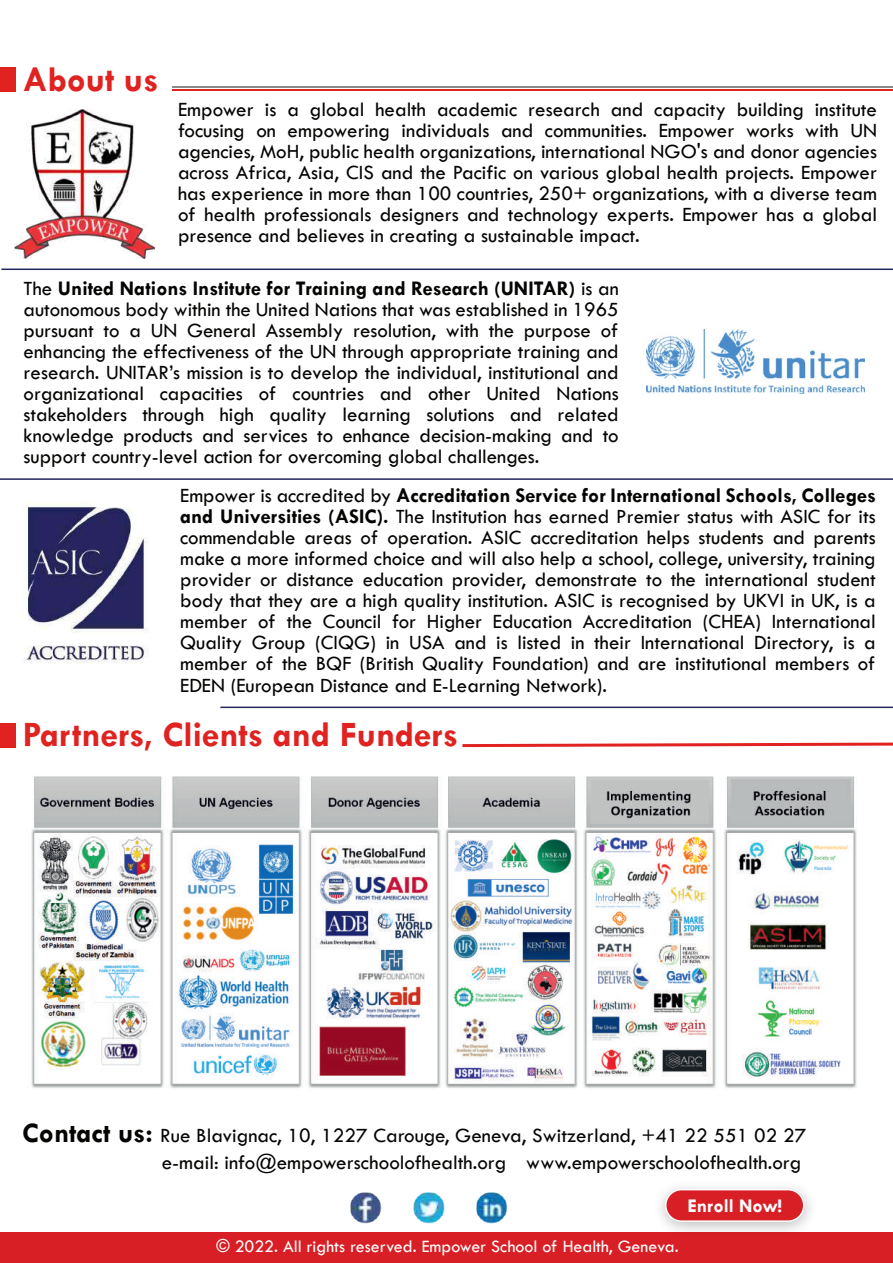
<style>
.page{position:relative;width:893px;height:1263px;background:#fff}
.page>*{position:absolute;margin:0;border:0;box-sizing:border-box;transform-origin:0 0}
.t1{font:700 36px "Tw Cen";color:#e02221}
.t2{font:21px/21px "Tw Cen";color:#040503;text-align:justify}
.t3{font:21px/21px "Tw Cen";color:#040503;text-align:justify}
.t4{font:21px/27px "Tw Cen";color:#050504;text-align:right}
.t5{font:700 19.5px "Tw Cen";color:#fff}
.t6{font:18px "Tw Cen";color:#fff}
.s1{font-weight:700}
.s2{font-weight:700;font-size:28.5px}
</style>
<div class="page">
<img style="left:22px;top:501px;width:126px;height:162px">
<img style="left:15px;top:110px;width:140px;height:148px">
<hr style="left:1px;top:268px;width:892px;height:2px;background:#23265c">
<hr style="left:220px;top:706px;width:673px;height:2px;background:#23265c">
<img style="left:31px;top:776px;width:826px;height:312px">
<div style="left:0;top:68px;width:15px;height:24px;background:#e02221"></div>
<div style="left:0;top:723px;width:15px;height:24px;background:#e02221"></div>
<div style="left:0;top:1233px;width:893px;height:30px;background:#d91f26"></div>
<hr style="left:173px;top:89px;width:720px;height:2px;background:#e02221">
<svg style="left:462px;top:743px;width:431px;height:4px;background:#e85c5b"></svg>
<hr style="left:173px;top:86px;width:720px;height:2px;background:#8a898a">
<hr style="left:0;top:478px;width:893px;height:2px;background:#23265c">
<img style="left:476px;top:1192px;width:31px;height:31px">
<img style="left:413px;top:1192px;width:31px;height:31px">
<img style="left:350px;top:1192px;width:31px;height:31px">
<img style="left:646px;top:1187px;width:177px;height:46px">
<div style="left:666px;top:1190px;width:138px;height:31px;background:#d91f26;border-radius:16px"></div>
<div style="left:665px;top:1189px;width:139px;height:33px;border:2px solid #fefbfc;border-radius:16px"></div>
<img style="left:647px;top:329px;width:217px;height:65px">
<h1 class="t1" style="left:23px;top:58px;width:137px">About us</h1>
<p class="t2" style="left:178px;top:99px;width:701px">Empower is a global health academic research and capacity building institute focusing on empowering individuals and communities. Empower works with UN agencies, MoH, public health organizations, international NGO's and donor agencies across Africa, Asia, CIS and the Pacific on various global health projects. Empower has experience in more than 100 countries, 250+ organizations, with a diverse team of health professionals designers and technology experts. Empower has a global presence and believes in creating a sustainable impact.</p>
<p class="t3" style="left:24px;top:278px;width:597px">The <span class="s1">United Nations Institute for Training and Research (UNITAR)</span> is an autonomous body within the United Nations that was established in 1965 pursuant to a UN General Assembly resolution, with the purpose of enhancing the effectiveness of the UN through appropriate training and research. UNITAR’s mission is to develop the individual, institutional and organizational capacities of countries and other United Nations stakeholders through high quality learning solutions and related knowledge products and services to enhance decision-making and to support country-level action for overcoming global challenges.</p>
<p class="t2" style="left:180px;top:485px;width:697px">Empower is accredited by <span class="s1">Accreditation Service for International Schools, Colleges and Universities (ASIC).</span> The Institution has earned Premier status with ASIC for its commendable areas of operation. ASIC accreditation helps students and parents make a more informed choice and will also help a school, college, university, training provider or distance education provider, demonstrate to the international student body that they are a high quality institution. ASIC is recognised by UKVI in UK, is a member of the Council for Higher Education Accreditation (CHEA) International Quality Group (CIQG) in USA and is listed in their International Directory, is a member of the BQF (British Quality Foundation) and are institutional members of EDEN (European Distance and E-Learning Network).</p>
<h1 class="t1" style="left:23px;top:713px;width:437px">Partners, Clients and Funders</h1>
<p class="t4" style="left:22px;top:1122px;width:785px"><span class="s2">Contact us:</span> Rue Blavignac, 10, 1227 Carouge, Geneva, Switzerland, +41 22 551 02 27 e-mail: info@empowerschoolofhealth.org www.empowerschoolofhealth.org</p>
<p class="t5" style="left:688px;top:1194px;width:96px">Enroll Now!</p>
<p class="t6" style="left:216px;top:1236px;width:464px">© 2022. All rights reserved. Empower School of Health, Geneva.</p>
</div>
